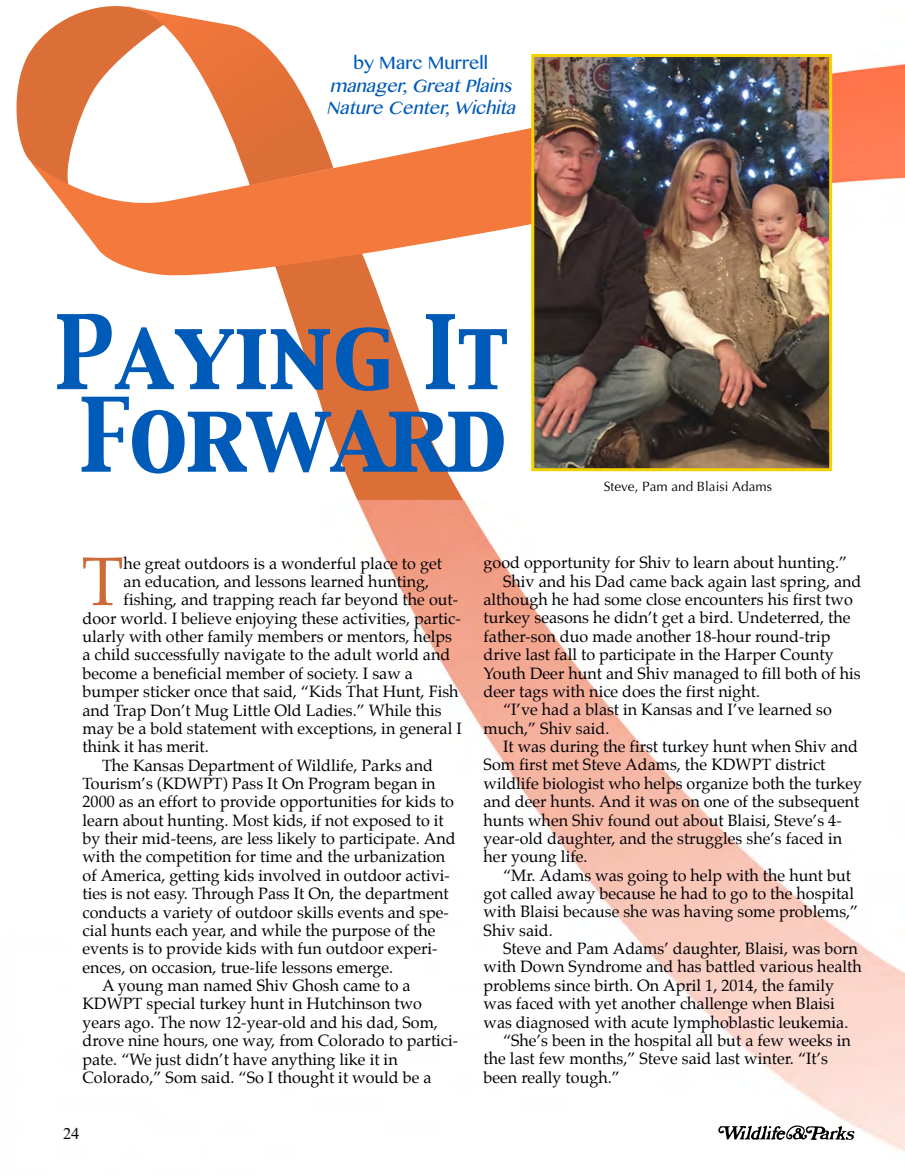
<style>
.page{position:relative;width:905px;height:1175px;background:#fff}
.page>*{position:absolute;margin:0;border:0;box-sizing:border-box;transform-origin:0 0}
.t1{font:90px/82.5px "Capitals";letter-spacing:-.015em;color:#005ab7}
.t2{font:69px "Palatino";color:#ce6a37}
.t3{font:italic 18px/22.5px "Gurmukhi MN";color:#005ab7;text-align:center}
.t4{font:16.5px "Times New Roman";color:#000006}
.t5{font:16.2px "Palatino";color:#000006}
.t6{font:13.5px "Optima";color:#000006}
.s1{font-style:normal}
</style>
<div class="page">
<img style="left:16px;top:6px;width:888px;height:1145px">
<svg style="left:718px;top:1125px;width:136px;height:15px"></svg>
<img style="left:535px;top:58px;width:293px;height:409px">
<div style="left:531px;top:54px;width:301px;height:417px;border:3px solid #f4d100"></div>
<p class="t3" style="left:326px;top:52px;width:191px"><span class="s1">by Marc Murrell </span>manager, Great Plains<br>Nature Center, Wichita</p>
<p class="t1" style="left:55px;top:317px;width:454px">Paying It<br>Forward</p>
<p class="t6" style="left:604px;top:478px;width:170px">Steve, Pam and Blaisi Adams</p>
<p class="t2" style="left:81px;top:548px;width:44px">T</p>
<p class="t5" style="left:124px;top:555px;width:320px">he great outdoors is a wonderful place to get</p>
<p class="t5" style="left:124px;top:573px;width:307px">an education, and lessons learned hunting,</p>
<p class="t5" style="left:124px;top:592px;width:336px">fishing, and trapping reach far beyond the out-</p>
<p class="t5" style="left:82px;top:610px;width:380px">door world. I believe enjoying these activities, partic-</p>
<p class="t5" style="left:82px;top:628px;width:371px">ularly with other family members or mentors, helps</p>
<p class="t5" style="left:82px;top:647px;width:369px">a child successfully navigate to the adult world and</p>
<p class="t5" style="left:82px;top:665px;width:332px">become a beneficial member of society. I saw a</p>
<p class="t5" style="left:82px;top:684px;width:377px">bumper sticker once that said, “Kids That Hunt, Fish</p>
<p class="t5" style="left:82px;top:702px;width:361px">and Trap Don’t Mug Little Old Ladies.” While this</p>
<p class="t5" style="left:82px;top:720px;width:381px">may be a bold statement with exceptions, in general I</p>
<p class="t5" style="left:82px;top:739px;width:128px">think it has merit.</p>
<p class="t5" style="left:102px;top:757px;width:332px">The Kansas Department of Wildlife, Parks and</p>
<p class="t5" style="left:82px;top:775px;width:354px">Tourism’s (KDWPT) Pass It On Program began in</p>
<p class="t5" style="left:82px;top:794px;width:373px">2000 as an effort to provide opportunities for kids to</p>
<p class="t5" style="left:82px;top:812px;width:363px">learn about hunting. Most kids, if not exposed to it</p>
<p class="t5" style="left:82px;top:830px;width:374px">by their mid-teens, are less likely to participate. And</p>
<p class="t5" style="left:82px;top:849px;width:364px">with the competition for time and the urbanization</p>
<p class="t5" style="left:82px;top:867px;width:369px">of America, getting kids involved in outdoor activi-</p>
<p class="t5" style="left:82px;top:886px;width:368px">ties is not easy. Through Pass It On, the department</p>
<p class="t5" style="left:82px;top:904px;width:368px">conducts a variety of outdoor skills events and spe-</p>
<p class="t5" style="left:82px;top:922px;width:354px">cial hunts each year, and while the purpose of the</p>
<p class="t5" style="left:82px;top:941px;width:356px">events is to provide kids with fun outdoor experi-</p>
<p class="t5" style="left:82px;top:959px;width:312px">ences, on occasion, true-life lessons emerge.</p>
<p class="t5" style="left:102px;top:977px;width:310px">A young man named Shiv Ghosh came to a</p>
<p class="t5" style="left:82px;top:996px;width:341px">KDWPT special turkey hunt in Hutchinson two</p>
<p class="t5" style="left:82px;top:1014px;width:357px">years ago. The now 12-year-old and his dad, Som,</p>
<p class="t5" style="left:82px;top:1032px;width:377px">drove nine hours, one way, from Colorado to partici-</p>
<p class="t5" style="left:82px;top:1051px;width:317px">pate. “We just didn’t have anything like it in</p>
<p class="t5" style="left:82px;top:1069px;width:350px">Colorado,” Som said. “So I thought it would be a</p>
<p class="t4" style="left:63px;top:1123px;width:18px">24</p>
<p class="t5" style="left:483px;top:555px;width:365px">good opportunity for Shiv to learn about hunting.”</p>
<p class="t5" style="left:503px;top:573px;width:360px">Shiv and his Dad came back again last spring, and</p>
<p class="t5" style="left:483px;top:591px;width:371px">although he had some close encounters his first two</p>
<p class="t5" style="left:483px;top:610px;width:368px">turkey seasons he didn’t get a bird. Undeterred, the</p>
<p class="t5" style="left:483px;top:628px;width:348px">father-son duo made another 18-hour round-trip</p>
<p class="t5" style="left:483px;top:647px;width:352px">drive last fall to participate in the Harper County</p>
<p class="t5" style="left:483px;top:665px;width:379px">Youth Deer hunt and Shiv managed to fill both of his</p>
<p class="t5" style="left:483px;top:683px;width:278px">deer tags with nice does the first night.</p>
<p class="t5" style="left:503px;top:702px;width:330px">“I’ve had a blast in Kansas and I’ve learned so</p>
<p class="t5" style="left:483px;top:720px;width:127px">much,” Shiv said.</p>
<p class="t5" style="left:503px;top:738px;width:356px">It was during the first turkey hunt when Shiv and</p>
<p class="t5" style="left:483px;top:757px;width:343px">Som first met Steve Adams, the KDWPT district</p>
<p class="t5" style="left:483px;top:775px;width:380px">wildlife biologist who helps organize both the turkey</p>
<p class="t5" style="left:483px;top:793px;width:377px">and deer hunts. And it was on one of the subsequent</p>
<p class="t5" style="left:483px;top:812px;width:360px">hunts when Shiv found out about Blaisi, Steve’s 4-</p>
<p class="t5" style="left:483px;top:830px;width:360px">year-old daughter, and the struggles she’s faced in</p>
<p class="t5" style="left:483px;top:849px;width:105px">her young life.</p>
<p class="t5" style="left:503px;top:867px;width:349px">“Mr. Adams was going to help with the hunt but</p>
<p class="t5" style="left:483px;top:885px;width:372px">got called away because he had to go to the hospital</p>
<p class="t5" style="left:483px;top:904px;width:376px">with Blaisi because she was having some problems,”</p>
<p class="t5" style="left:483px;top:922px;width:71px">Shiv said.</p>
<p class="t5" style="left:503px;top:940px;width:356px">Steve and Pam Adams’ daughter, Blaisi, was born</p>
<p class="t5" style="left:483px;top:959px;width:380px">with Down Syndrome and has battled various health</p>
<p class="t5" style="left:483px;top:977px;width:352px">problems since birth. On April 1, 2014, the family</p>
<p class="t5" style="left:483px;top:996px;width:353px">was faced with yet another challenge when Blaisi</p>
<p class="t5" style="left:483px;top:1014px;width:366px">was diagnosed with acute lymphoblastic leukemia.</p>
<p class="t5" style="left:503px;top:1032px;width:349px">“She’s been in the hospital all but a few weeks in</p>
<p class="t5" style="left:483px;top:1051px;width:346px">the last few months,” Steve said last winter. “It’s</p>
<p class="t5" style="left:483px;top:1069px;width:138px">been really tough.”</p>
</div>
